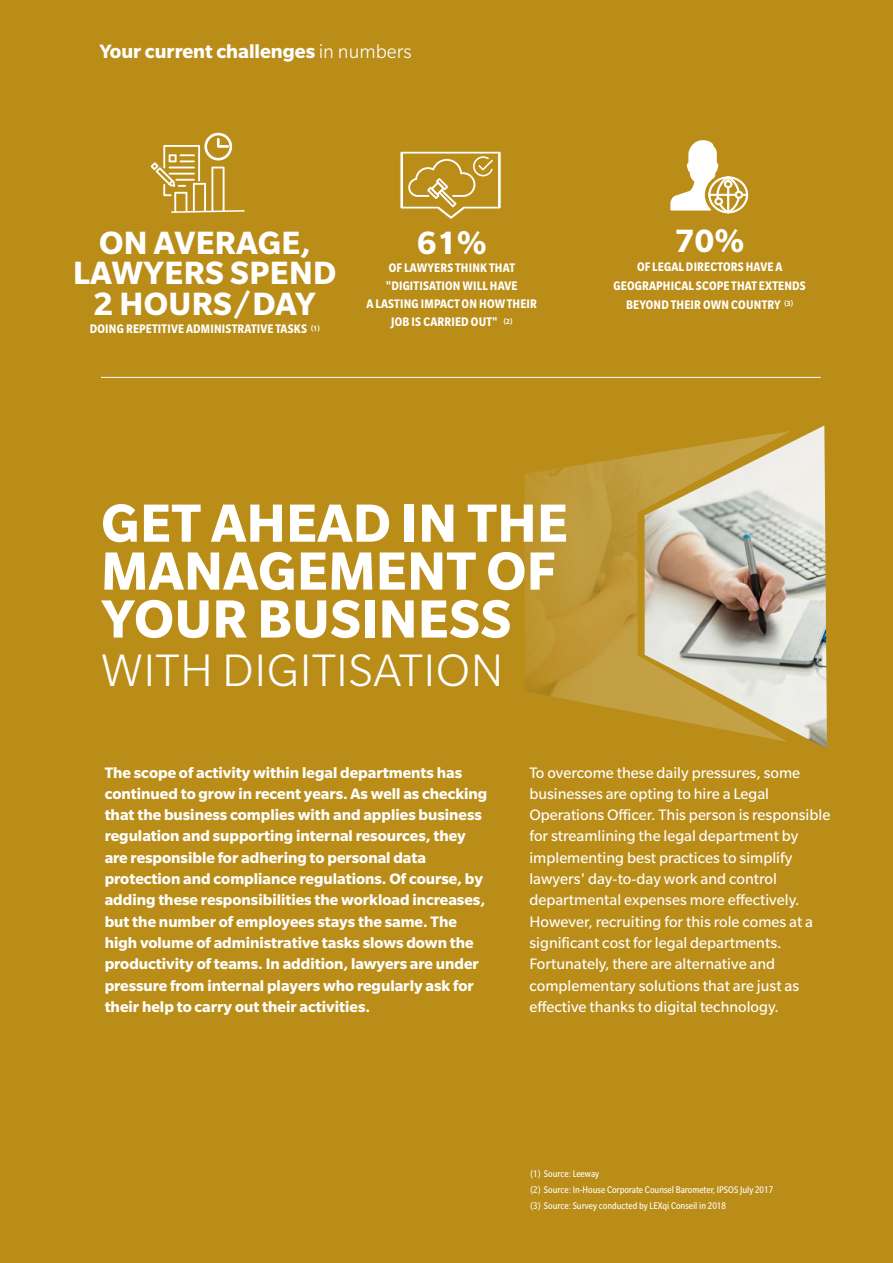
<style>
.page{position:relative;width:893px;height:1263px;background:#ba8d19}
.page>*{position:absolute;margin:0;border:0;box-sizing:border-box;transform-origin:0 0}
.t1{font:700 58.5px/47.8px "Slate Pro";letter-spacing:.01em;color:#fff}
.t2{font:300 49.5px "Slate Pro";letter-spacing:.01em;color:#fff}
.t3{font:700 35.1px/30px "Slate Pro";letter-spacing:.01em;color:#fff;text-align:center}
.t4{font:700 21px "Slate Pro";color:#fff}
.t5{font:700 16.5px/21.3px "Slate Pro";color:#fff}
.t6{font:16.5px/21.3px "Slate Pro";color:#fff}
.t7{font:700 condensed 13.5px/18px "Slate Pro";letter-spacing:.015em;color:#fff;text-align:center}
.t8{font:condensed 10.5px/15.9px "Slate Pro";color:#fff}
.s1{font-weight:300}
</style>
<div class="page">
<hr style="left:101px;top:377px;width:720px;height:1px;background:#fff">
<img style="left:525px;top:454px;width:120px;height:261px">
<img style="left:645px;top:425px;width:182px;height:324px">
<svg style="left:400px;top:151px;width:102px;height:68px"></svg>
<svg style="left:670px;top:140px;width:78px;height:73px"></svg>
<svg style="left:151px;top:133px;width:94px;height:80px"></svg>
<p class="t4" style="left:100px;top:40px;width:314px">Your current challenges <span class="s1">in numbers</span></p>
<h3 class="t3" style="left:73px;top:228px;width:265px">ON AVERAGE,<br>LAWYERS SPEND<br>2 HOURS/DAY</h3>
<p class="t7" style="left:90px;top:320px;width:231px">DOING REPETITIVE ADMINISTRATIVE TASKS <sup>(1)</sup></p>
<h3 class="t3" style="left:417px;top:228px;width:71px">61%</h3>
<p class="t7" style="left:366px;top:259px;width:172px">OF LAWYERS THINK THAT "DIGITISATION WILL HAVE<br>A LASTING IMPACT ON HOW THEIR<br>JOB IS CARRIED OUT" <sup>(2)</sup></p>
<h3 class="t3" style="left:675px;top:226px;width:71px">70%</h3>
<p class="t7" style="left:613px;top:257px;width:194px;line-height:18.9px">OF LEGAL DIRECTORS HAVE A<br>GEOGRAPHICAL SCOPE THAT EXTENDS<br>BEYOND THEIR OWN COUNTRY <sup>(3)</sup></p>
<h1 class="t1" style="left:101px;top:498px;width:468px">GET AHEAD IN THE<br>MANAGEMENT OF<br>YOUR BUSINESS</h1>
<h2 class="t2" style="left:101px;top:644px;width:404px">WITH DIGITISATION</h2>
<p class="t5" style="left:105px;top:761px;width:384px">The scope of activity within legal departments has continued to grow in recent years. As well as checking that the business complies with and applies business regulation and supporting internal resources, they are responsible for adhering to personal data protection and compliance regulations. Of course, by adding these responsibilities the workload increases, but the number of employees stays the same. The high volume of administrative tasks slows down the productivity of teams. In addition, lawyers are under pressure from internal players who regularly ask for their help to carry out their activities.</p>
<p class="t6" style="left:529px;top:761px;width:302px">To overcome these daily pressures, some businesses are opting to hire a Legal Operations Officer. This person is responsible for streamlining the legal department by implementing best practices to simplify lawyers' day-to-day work and control departmental expenses more effectively.<br>However, recruiting for this role comes at a significant cost for legal departments.<br>Fortunately, there are alternative and complementary solutions that are just as effective thanks to digital technology.</p>
<p class="t8" style="left:530px;top:1166px;width:244px">(1) Source: Leeway<br>(2) Source: In-House Corporate Counsel Barometer, IPSOS July 2017 (3) Source: Survey conducted by LEXqi Conseil in 2018</p>
</div>
